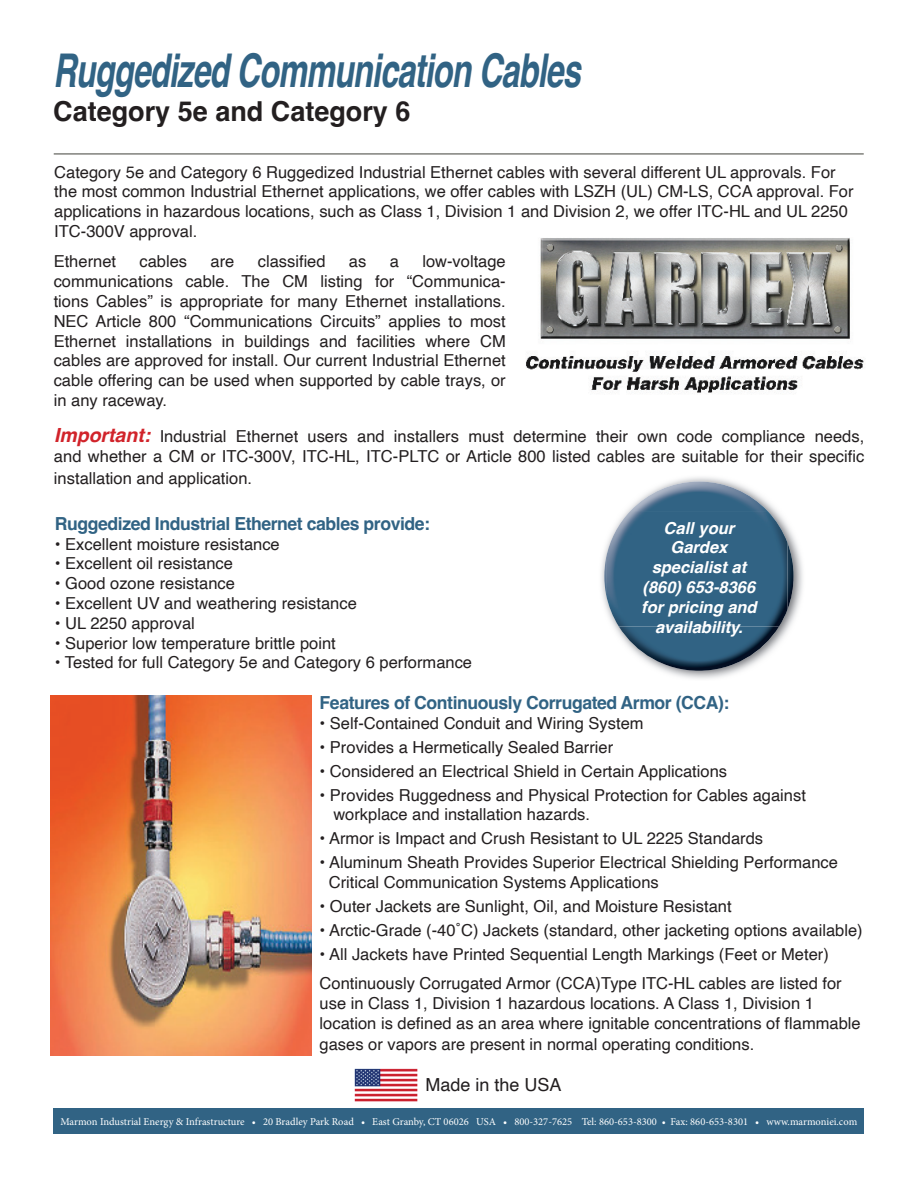
<style>
.page{position:relative;width:918px;height:1188px;background:#fff}
.page>*{position:absolute;margin:0;border:0;box-sizing:border-box;transform-origin:0 0}
.t1{font:italic 700 46.5px "Helvetica";letter-spacing:-.025em;color:#316384;scale:.7 1}
.t2{font:700 27.6px "Helvetica";color:#231f20}
.t3{font:700 18px "Helvetica";letter-spacing:-.025em;color:#316384}
.t4{font:18px "Helvetica";color:#231f20}
.t5{font:16.5px/19.8px "Helvetica";color:#231f20}
.t6{font:italic 700 16.5px/19.8px "Helvetica";color:#fff;text-align:center}
.t7{font:10.5px "Minion Pro";color:#fff}
.s1{font-weight:700;font-style:italic;font-size:19.5px;color:#d1232a}
</style>
<div class="page">
<img style="left:51px;top:695px;width:261px;height:360px">
<hr style="left:54px;top:153px;width:810px;height:2px;background:#80817c">
<img style="left:354px;top:1068px;width:64px;height:34px">
<div style="left:54px;top:1109px;width:810px;height:25px;background:#316384"></div>
<img style="left:526px;top:238px;width:338px;height:155px">
<img style="left:601px;top:477px;width:202px;height:202px">
<img style="left:604px;top:482px;width:164px;height:112px">
<img style="left:619px;top:543px;width:175px;height:128px">
<img style="left:606px;top:511px;width:182px;height:116px">
<h1 class="t1" style="left:53px;top:42px;width:755px">Ruggedized Communication Cables</h1>
<h2 class="t2" style="left:53px;top:95px;width:359px">Category 5e and Category 6</h2>
<p class="t5" style="left:54px;top:162px;width:801px">Category 5e and Category 6 Ruggedized Industrial Ethernet cables with several different UL approvals. For the most common Industrial Ethernet applications, we offer cables with LSZH (UL) CM-LS, CCA approval. For applications in hazardous locations, such as Class 1, Division 1 and Division 2, we offer ITC-HL and UL 2250<br>ITC-300V approval.</p>
<p class="t5" style="left:54px;top:252px;width:64px">Ethernet</p>
<p class="t5" style="left:139px;top:252px;width:49px">cables</p>
<p class="t5" style="left:211px;top:252px;width:25px">are</p>
<p class="t5" style="left:258px;top:252px;width:69px">classified</p>
<p class="t5" style="left:349px;top:252px;width:19px">as</p>
<p class="t5" style="left:390px;top:252px;width:11px">a</p>
<p class="t5" style="left:54px;top:252px;width:454px;text-align:justify;text-indent:369px">low-voltage communications cable. The CM listing for “Communica&shy;tions Cables” is appropriate for many Ethernet installations.<br>NEC Article 800 “Communications Circuits” applies to most Ethernet installations in buildings and facilities where CM cables are approved for install. Our current Industrial Ethernet cable offering can be used when supported by cable trays, or in any raceway.</p>
<p class="t5" style="left:54px;top:427px;width:812px"><span class="s1">Important:</span> Industrial Ethernet users and installers must determine their own code compliance needs, and whether a CM or ITC-300V, ITC-HL, ITC-PLTC or Article 800 listed cables are suitable for their specific</p>
<p class="t5" style="left:54px;top:468px;width:200px">installation and application.</p>
<p class="t3" style="left:55px;top:512px;width:377px">Ruggedized Industrial Ethernet cables provide:</p>
<p class="t5" style="left:55px;top:534px;width:226px">• Excellent moisture resistance</p>
<p class="t5" style="left:55px;top:554px;width:180px">• Excellent oil resistance</p>
<p class="t5" style="left:55px;top:574px;width:182px">• Good ozone resistance</p>
<p class="t5" style="left:55px;top:594px;width:303px">• Excellent UV and weathering resistance</p>
<p class="t5" style="left:55px;top:614px;width:141px">• UL 2250 approval</p>
<p class="t5" style="left:55px;top:633px;width:282px">• Superior low temperature brittle point</p>
<p class="t5" style="left:55px;top:653px;width:419px">• Tested for full Category 5e and Category 6 performance</p>
<p class="t6" style="left:641px;top:520px;width:117px">Call your<br>Gardex specialist at (860) 653-8366 for pricing and availability.</p>
<p class="t3" style="left:320px;top:691px;width:411px">Features of Continuously Corrugated Armor (CCA):</p>
<p class="t5" style="left:320px;top:713px;width:325px">• Self-Contained Conduit and Wiring System</p>
<p class="t5" style="left:320px;top:737px;width:295px">• Provides a Hermetically Sealed Barrier</p>
<p class="t5" style="left:320px;top:761px;width:409px">• Considered an Electrical Shield in Certain Applications</p>
<p class="t5" style="left:333px;top:785px;width:474px;text-indent:-14px">• Provides Ruggedness and Physical Protection for Cables against workplace and installation hazards.</p>
<p class="t5" style="left:320px;top:829px;width:445px">• Armor is Impact and Crush Resistant to UL 2225 Standards</p>
<p class="t5" style="left:329px;top:853px;width:511px;text-indent:-9px">• Aluminum Sheath Provides Superior Electrical Shielding Performance<br>Critical Communication Systems Applications</p>
<p class="t5" style="left:320px;top:897px;width:414px">• Outer Jackets are Sunlight, Oil, and Moisture Resistant</p>
<p class="t5" style="left:320px;top:921px;width:545px">• Arctic-Grade (-40˚C) Jackets (standard, other jacketing options available)</p>
<p class="t5" style="left:320px;top:941px;width:524px;line-height:28.8px">• All Jackets have Printed Sequential Length Markings (Feet or Meter)<br>Continuously Corrugated Armor (CCA)Type ITC-HL cables are listed for</p>
<p class="t5" style="left:320px;top:994px;width:543px">use in Class 1, Division 1 hazardous locations. A Class 1, Division 1 location is defined as an area where ignitable concentrations of flammable</p>
<p class="t5" style="left:320px;top:1035px;width:436px">gases or vapors are present in normal operating conditions.</p>
<p class="t4" style="left:425px;top:1071px;width:138px">Made in the USA</p>
<p class="t7" style="left:60px;top:1114px;width:798px">Marmon Industrial Energy &amp; Infrastructure • 20 Bradley Park Road • East Granby, CT 06026 USA • 800-327-7625 Tel: 860-653-8300 • Fax: 860-653-8301 • www.marmoniei.com</p>
</div>
